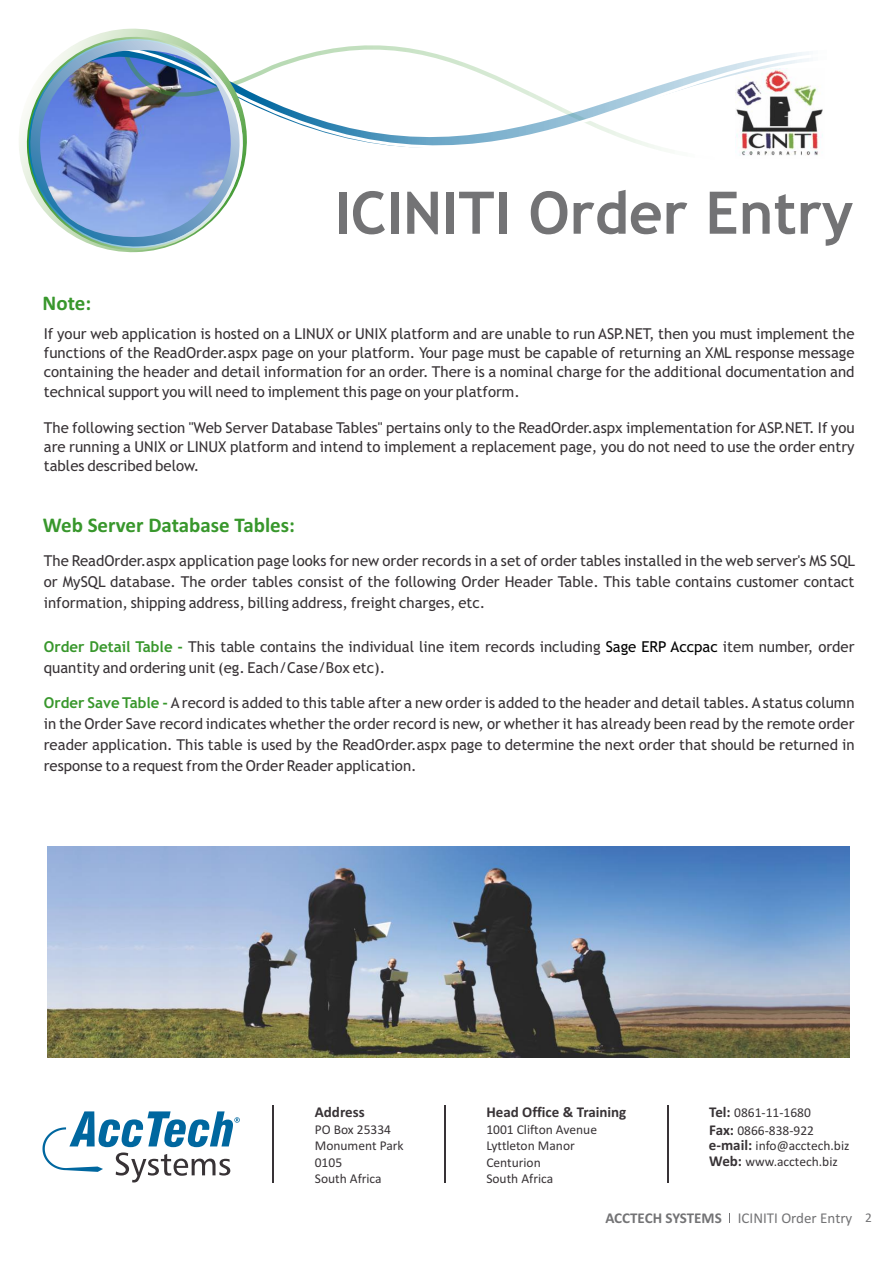
<style>
.page{position:relative;width:893px;height:1263px;background:#fff}
.page>*{position:absolute;margin:0;border:0;box-sizing:border-box;transform-origin:0 0}
.t1{font:700 58.65px "Trebuchet MS";color:#737375}
.t2{font:700 21px "Calibri";color:#38972c}
.t3{font:15px/19.2px "Trebuchet MS";color:#383336;text-align:justify}
.t4{font:15px "Calibri";color:#737375}
.t5{font:700 15px "Calibri";color:#383336}
.t6{font:13.5px/16.5px "Calibri";color:#383336}
.s1{font-weight:700;color:#38972c}
.s2{color:#000}
.s3{font-weight:700;font-size:15px}
.s4{font-weight:700}
.s5{font-size:13.35px}
</style>
<div class="page">
<svg style="left:248px;top:45px;width:575px;height:111px"></svg>
<svg style="left:19px;top:28px;width:229px;height:225px"></svg>
<svg style="left:26px;top:36px;width:218px;height:215px"></svg>
<img style="left:28px;top:38px;width:215px;height:211px">
<img style="left:48px;top:846px;width:801px;height:211px">
<hr style="left:444px;top:1106px;width:2px;height:77px;background:#383336">
<hr style="left:273px;top:1106px;width:1px;height:77px;background:#383336">
<hr style="left:667px;top:1106px;width:1px;height:77px;background:#383336">
<svg style="left:42px;top:1111px;width:198px;height:71px"></svg>
<h1 class="t1" style="left:334px;top:190px;width:520px">ICINITI Order Entry</h1>
<h2 class="t2" style="left:43px;top:294px;width:50px">Note:</h2>
<p class="t3" style="left:44px;top:325px;width:812px">If your web application is hosted on a LINUX or UNIX platform and are unable to run ASP.NET, then you must implement the functions of the ReadOrder.aspx page on your platform. Your page must be capable of returning an XML response message containing the header and detail information for an order. There is a nominal charge for the additional documentation and technical support you will need to implement this page on your platform.</p>
<p class="t3" style="left:44px;top:419px;width:812px">The following section "Web Server Database Tables" pertains only to the ReadOrder.aspx implementation for ASP.NET. If you are running a UNIX or LINUX platform and intend to implement a replacement page, you do not need to use the order entry tables described below.</p>
<h2 class="t2" style="left:43px;top:516px;width:254px">Web Server Database Tables:</h2>
<p class="t3" style="left:44px;top:551px;width:813px;line-height:20.9px">The ReadOrder.aspx application page looks for new order records in a set of order tables installed in the web server's MS SQL or MySQL database. The order tables consist of the following Order Header Table. This table contains customer contact information, shipping address, billing address, freight charges, etc.</p>
<p class="t3" style="left:44px;top:639px;width:812px"><span class="s1">Order Detail Table -</span> This table contains the individual line item records including <span class="s2">Sage ERP Accpac</span> item number, order</p>
<p class="t3" style="left:44px;top:660px;width:343px">quantity and ordering unit (eg. Each/Case/Box etc).</p>
<p class="t3" style="left:44px;top:694px;width:812px"><span class="s1">Order Save Table -</span> Arecord is added to this table after a new order is added to the header and detail tables. Astatus column</p>
<p class="t3" style="left:44px;top:714px;width:812px;line-height:20.9px">in the Order Save record indicates whether the order record is new, or whether it has already been read by the remote order reader application. This table is used by the ReadOrder.aspx page to determine the next order that should be returned in response to a request from the Order Reader application.</p>
<p class="t5" style="left:315px;top:1106px;width:51px">Address</p>
<p class="t6" style="left:315px;top:1122px;width:90px">PO Box 25334<br>Monument Park<br>0105<br>South Africa</p>
<p class="t5" style="left:486px;top:1106px;width:142px">Head Office &amp; Training</p>
<p class="t6" style="left:486px;top:1122px;width:112px">1001 Clifton Avenue<br>Lyttleton Manor<br>Centurion<br>South Africa</p>
<p class="t6" style="left:709px;top:1104px;width:106px;line-height:18.3px"><span class="s3">Tel:</span> 0861-11-1680<br><span class="s3">Fax:</span> 0866-838-922</p>
<p class="t6" style="left:709px;top:1139px;width:142px"><span class="s3">e-mail:</span> info@acctech.biz<br><span class="s3">Web:</span> www.acctech.biz</p>
<p class="t4" style="left:605px;top:1212px;width:268px"><span class="s4">ACCTECH SYSTEMS</span> ICINITI Order Entry <span class="s5">2</span></p>
</div>
